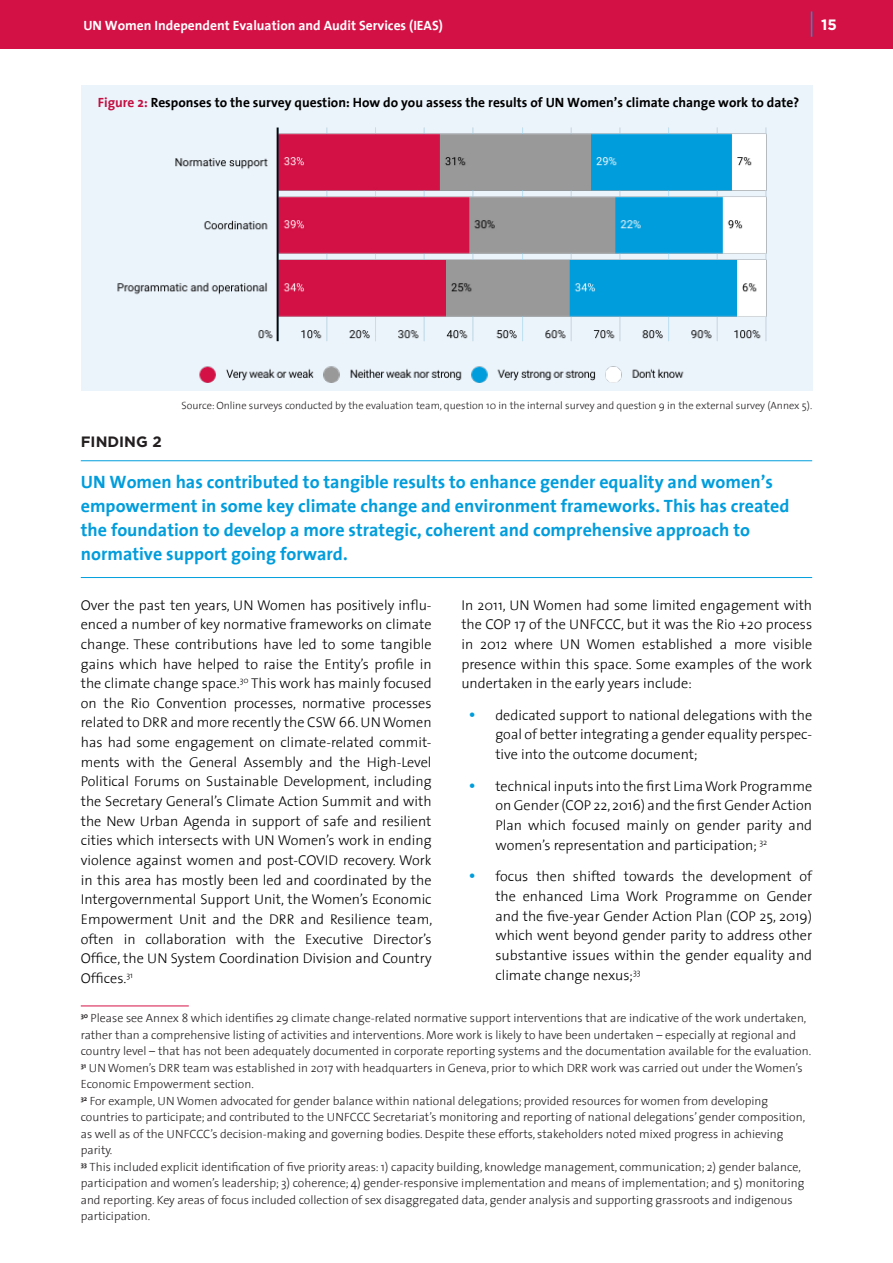
<style>
.page{position:relative;width:893px;height:1263px;background:#fff}
.page>*{position:absolute;margin:0;border:0;box-sizing:border-box;transform-origin:0 0}
.Findings_bolded{font:700 18px/24px "The Sans";color:#009ddc}
.FINDINGS_Number{font:700 15px "Gotham";color:#231f20}
.t1{font:700 15px "Gotham";color:#fff}
.t2{font:300 14.25px/19.6px "The Sans";color:#000;text-align:justify}
.Figure_header{font:700 13.5px "The Sans";color:#000}
.t3{font:700 13.5px "The Sans";color:#fff}
.Footnote{font:300 12px/16.5px "The Sans";color:#231f20}
.Figure_Source{font:300 10.5px "The Sans";color:#231f20}
.s1{color:#d31145}
.s2{font-family:"Gotham";font-weight:700;font-size:15px;color:#009ddc}
</style>
<div class="page">
<div style="left:0;top:0;width:893px;height:48px;background:#d31145"></div>
<svg style="left:811px;top:11px;width:1px;height:26px"></svg>
<hr style="left:81px;top:460px;width:731px;height:1px;background:#009ddc">
<hr style="left:81px;top:577px;width:731px;height:1px;background:#009ddc">
<hr style="left:81px;top:1005px;width:108px;height:1px;background:#d31145">
<div style="left:81px;top:85px;width:731px;height:306px;background:#ecf4fb"></div>
<img style="left:117px;top:127px;width:650px;height:256px">
<p class="t3" style="left:83px;top:14px;width:361px">UN Women Independent Evaluation and Audit Services (IEAS)</p>
<p class="t1" style="left:821px;top:15px;width:17px">15</p>
<p class="Figure_header" style="left:98px;top:92px;width:703px"><span class="s1">Figure 2:</span> Responses to the survey question: How do you assess the results of UN Women’s climate change work to date?</p>
<p class="Figure_Source" style="left:182px;top:397px;width:632px">Source: Online surveys conducted by the evaluation team, question 10 in the internal survey and question 9 in the external survey (Annex 5).</p>
<p class="FINDINGS_Number" style="left:81px;top:432px;width:82px">FINDING 2</p>
<p class="Findings_bolded" style="left:81px;top:470px;width:710px">UN Women has contributed to tangible results to enhance gender equality and women’s empowerment in some key climate change and environment frameworks. This has created the foundation to develop a more strategic, coherent and comprehensive approach to normative support going forward.</p>
<p class="t2" style="left:81px;top:594px;width:353px">Over the past ten years, UN Women has positively influ&shy;enced a number of key normative frameworks on climate change. These contributions have led to some tangible gains which have helped to raise the Entity’s profile in the climate change space.<sup>30</sup> This work has mainly focused on the Rio Convention processes, normative processes related to DRR and more recently the CSW 66. UN Women has had some engagement on climate-related commit&shy;ments with the General Assembly and the High-Level Political Forums on Sustainable Development, including the Secretary General’s Climate Action Summit and with the New Urban Agenda in support of safe and resilient cities which intersects with UN Women’s work in ending violence against women and post-COVID recovery. Work in this area has mostly been led and coordinated by the Intergovernmental Support Unit, the Women’s Economic Empowerment Unit and the DRR and Resilience team, often in collaboration with the Executive Director’s Office, the UN System Coordination Division and Country Offices.<sup>31</sup></p>
<p class="t2" style="left:461px;top:594px;width:352px">In 2011, UN Women had some limited engagement with the COP 17 of the UNFCCC, but it was the Rio +20 process in 2012 where UN Women established a more visible presence within this space. Some examples of the work undertaken in the early years include:</p>
<p class="t2" style="left:495px;top:705px;width:318px;text-indent:-27px"><span class="s2">•</span> dedicated support to national delegations with the goal of better integrating a gender equality perspec&shy;tive into the outcome document;</p>
<p class="t2" style="left:495px;top:776px;width:318px;text-indent:-27px"><span class="s2">•</span> technical inputs into the first Lima Work Programme on Gender (COP 22, 2016) and the first Gender Action Plan which focused mainly on gender parity and women’s representation and participation; <sup>32</sup></p>
<p class="t2" style="left:495px;top:866px;width:318px;text-indent:-27px"><span class="s2">•</span> focus then shifted towards the development of the enhanced Lima Work Programme on Gender and the five-year Gender Action Plan (COP 25, 2019) which went beyond gender parity to address other substantive issues within the gender equality and climate change nexus;<sup>33</sup></p>
<p class="Footnote" style="left:81px;top:1010px;width:732px"><sup>30</sup> Please see Annex 8 which identifies 29 climate change-related normative support interventions that are indicative of the work undertaken, rather than a comprehensive listing of activities and interventions. More work is likely to have been undertaken – especially at regional and country level – that has not been adequately documented in corporate reporting systems and the documentation available for the evaluation.</p>
<p class="Footnote" style="left:81px;top:1059px;width:723px"><sup>31</sup> UN Women’s DRR team was established in 2017 with headquarters in Geneva, prior to which DRR work was carried out under the Women’s<br>Economic Empowerment section.</p>
<p class="Footnote" style="left:81px;top:1092px;width:726px"><sup>32</sup> For example, UN Women advocated for gender balance within national delegations; provided resources for women from developing countries to participate; and contributed to the UNFCCC Secretariat’s monitoring and reporting of national delegations’ gender composition, as well as of the UNFCCC’s decision-making and governing bodies. Despite these efforts, stakeholders noted mixed progress in achieving parity.</p>
<p class="Footnote" style="left:81px;top:1158px;width:725px"><sup>33</sup> This included explicit identification of five priority areas: 1) capacity building, knowledge management, communication; 2) gender balance, participation and women’s leadership; 3) coherence; 4) gender-responsive implementation and means of implementation; and 5) monitoring and reporting. Key areas of focus included collection of sex disaggregated data, gender analysis and supporting grassroots and indigenous participation.</p>
</div>
